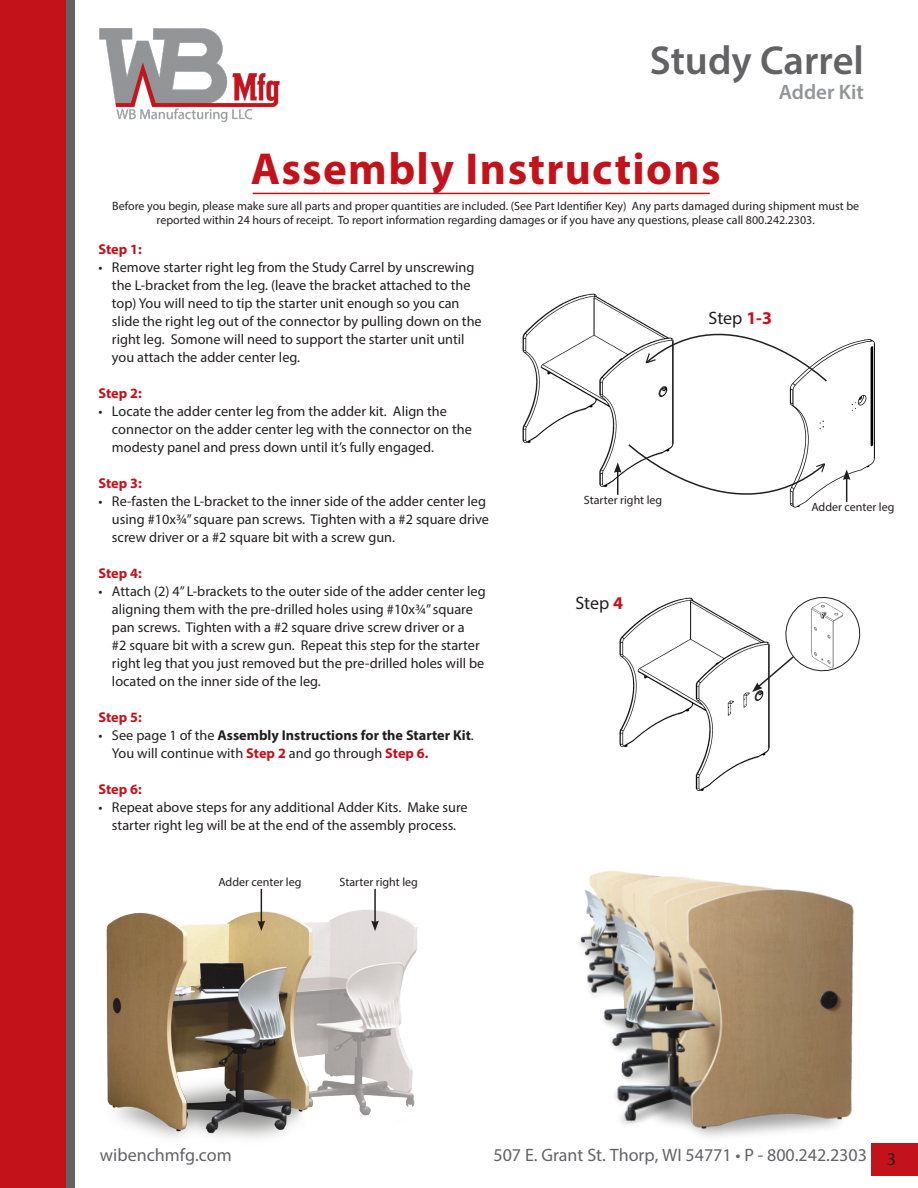
<style>
.page{position:relative;width:918px;height:1188px;background:#fff}
.page>*{position:absolute;margin:0;border:0;box-sizing:border-box;transform-origin:0 0}
.t1{font:700 45px "Myriad Pro";letter-spacing:.03em;color:#c4121a}
.t2{font:600 40.5px "Myriad Pro";color:#636366}
.t3{font:600 21px "Myriad Pro";color:#939598}
.t4{font:18px "Myriad Pro";color:#636366}
.t5{font:18px "Myriad Pro";letter-spacing:-.005em;color:#231f20}
.t6{font:14.25px/18px "Myriad Pro";color:#231f20}
.Head{font:700 14.25px "Myriad Pro";letter-spacing:-.005em;color:#c4121a}
.t7{font:12px/14.4px "Myriad Pro";color:#231f20;text-align:center}
.s1{font-weight:700}
.s2{font-weight:700;color:#c4121a}
.s3{color:#231f20}
</style>
<div class="page">
<div style="left:871px;top:1144px;width:47px;height:32px;background:#c4121a"></div>
<div style="left:0;top:0;width:67px;height:1188px;background:#c4121a"></div>
<div style="left:67px;top:0;width:8px;height:1188px;background:#636366"></div>
<img style="left:99px;top:28px;width:181px;height:95px">
<hr style="left:253px;top:193px;width:457px;height:1px;background:#c4121a">
<img style="left:522px;top:293px;width:152px;height:194px">
<img style="left:619px;top:597px;width:151px;height:194px">
<img style="left:789px;top:339px;width:86px;height:148px">
<svg style="left:645px;top:293px;width:183px;height:89px"></svg>
<svg style="left:752px;top:597px;width:109px;height:95px"></svg>
<img style="left:580px;top:871px;width:274px;height:266px">
<img style="left:106px;top:888px;width:312px;height:250px">
<svg style="left:614px;top:443px;width:212px;height:65px"></svg>
<svg style="left:843px;top:470px;width:8px;height:32px"></svg>
<hr style="left:261px;top:889px;width:1px;height:34px;background:#231f20">
<svg style="left:258px;top:921px;width:7px;height:10px"></svg>
<hr style="left:374px;top:889px;width:2px;height:34px;background:#231f20">
<svg style="left:371px;top:921px;width:8px;height:10px"></svg>
<p class="t2" style="left:650px;top:34px;width:216px">Study Carrel</p>
<p class="t3" style="left:779px;top:79px;width:87px">Adder Kit</p>
<p class="t1" style="left:251px;top:140px;width:472px">Assembly Instructions</p>
<p class="t7" style="left:112px;top:198px;width:748px">Before you begin, please make sure all parts and proper quantities are included. (See Part Identifier Key) Any parts damaged during shipment must be reported within 24 hours of receipt. To report information regarding damages or if you have any questions, please call 800.242.2303.</p>
<p class="Head" style="left:98px;top:239px;width:45px">Step 1:</p>
<p class="t6" style="left:112px;top:258px;width:371px;text-indent:-14px">• Remove starter right leg from the Study Carrel by unscrewing the L-bracket from the leg. (leave the bracket attached to the top) You will need to tip the starter unit enough so you can slide the right leg out of the connector by pulling down on the right leg. Somone will need to support the starter unit until you attach the adder center leg.</p>
<p class="Head" style="left:98px;top:383px;width:45px">Step 2:</p>
<p class="t6" style="left:112px;top:402px;width:361px;text-indent:-14px">• Locate the adder center leg from the adder kit. Align the connector on the adder center leg with the connector on the modesty panel and press down until it’s fully engaged.</p>
<p class="Head" style="left:98px;top:473px;width:45px">Step 3:</p>
<p class="t6" style="left:112px;top:492px;width:379px;text-indent:-14px">• Re-fasten the L-bracket to the inner side of the adder center leg using #10x3/4” square pan screws. Tighten with a #2 square drive screw driver or a #2 square bit with a screw gun.</p>
<p class="Head" style="left:98px;top:563px;width:45px">Step 4:</p>
<p class="t6" style="left:112px;top:582px;width:375px;text-indent:-14px">• Attach (2) 4” L-brackets to the outer side of the adder center leg aligning them with the pre-drilled holes using #10x3/4” square pan screws. Tighten with a #2 square drive screw driver or a<br>#2 square bit with a screw gun. Repeat this step for the starter right leg that you just removed but the pre-drilled holes will be located on the inner side of the leg.</p>
<p class="Head" style="left:98px;top:707px;width:45px">Step 5:</p>
<p class="t6" style="left:112px;top:726px;width:363px;text-indent:-14px">• See page 1 of the <span class="s1">Assembly Instructions for the Starter Kit</span>.<br>You will continue with <span class="s2">Step 2</span> and go through <span class="s2">Step 6.</span></p>
<p class="Head" style="left:98px;top:779px;width:45px">Step 6:</p>
<p class="t6" style="left:98px;top:798px;width:371px;text-align:center">• Repeat above steps for any additional Adder Kits. Make sure starter right leg will be at the end of the assembly process.</p>
<p class="t5" style="left:709px;top:306px;width:65px">Step <span class="s2">1-3</span></p>
<p class="t7" style="left:584px;top:492px;width:80px">Starter right leg</p>
<p class="t7" style="left:811px;top:499px;width:85px">Adder center leg</p>
<p class="t5" style="left:575px;top:592px;width:49px">Step <span class="s2">4</span></p>
<p class="t7" style="left:218px;top:874px;width:85px">Adder center leg</p>
<p class="t7" style="left:340px;top:874px;width:80px">Starter right leg</p>
<p class="t4" style="left:100px;top:1144px;width:133px">wibenchmfg.com</p>
<p class="t4" style="left:494px;top:1144px;width:404px">507 E. Grant St. Thorp, WI 54771 • P - 800.242.2303 <span class="s3">3</span></p>
</div>
